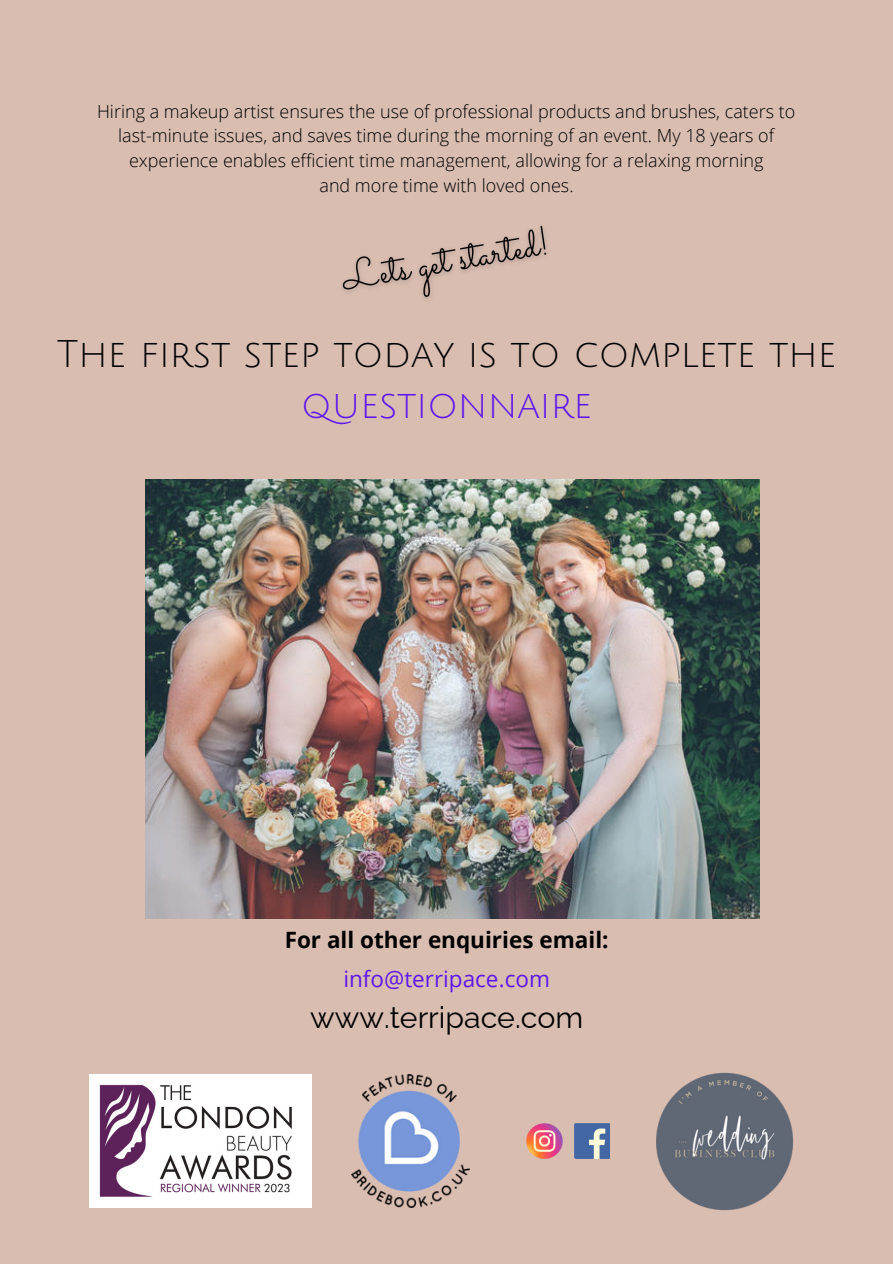
<style>
.page{position:relative;width:893px;height:1264px;background:#fff}
.page>*{position:absolute;margin:0;border:0;box-sizing:border-box;transform-origin:0 0}
.t1{font:37.5px "Julius Sans One";color:#000}
.t2{font:37.5px "Julius Sans One";color:#5e17eb}
.t3{font:30.3px "Raleway";color:#000}
.t4{font:700 22.5px "Open Sans";color:#000}
.t5{font:22.5px "Open Sans";color:#5e17eb}
.t6{font:300 18px/24.8px "Open Sans";color:#000;text-align:center}
</style>
<div class="page">
<div style="left:0;top:0;width:892px;height:1263px;background:#d9bdb1"></div>
<img style="left:145px;top:479px;width:614px;height:439px">
<img style="left:574px;top:1123px;width:35px;height:35px">
<img style="left:526px;top:1123px;width:36px;height:35px">
<img style="left:656px;top:1072px;width:137px;height:139px">
<img style="left:89px;top:1074px;width:222px;height:133px">
<div style="left:160px;top:1131px;width:59px;height:20px;background:#fff"></div>
<img style="left:351px;top:1074px;width:118px;height:133px">
<img style="left:342px;top:225px;width:205px;height:74px">
<p class="t6" style="left:97px;top:98px;width:699px">Hiring a makeup artist ensures the use of professional products and brushes, caters to last-minute issues, and saves time during the morning of an event. My 18 years of experience enables efficient time management, allowing for a relaxing morning<br>and more time with loved ones.</p>
<h1 class="t1" style="left:57px;top:334px;width:781px">The first step today is to complete the</h1>
<h1 class="t2" style="left:301px;top:386px;width:292px">questionnaire</h1>
<p class="t4" style="left:285px;top:924px;width:325px">For all other enquiries email:</p>
<p class="t5" style="left:343px;top:962px;width:208px">info@terripace.com</p>
<h2 class="t3" style="left:310px;top:999px;width:274px">www.terripace.com</h2>
</div>
